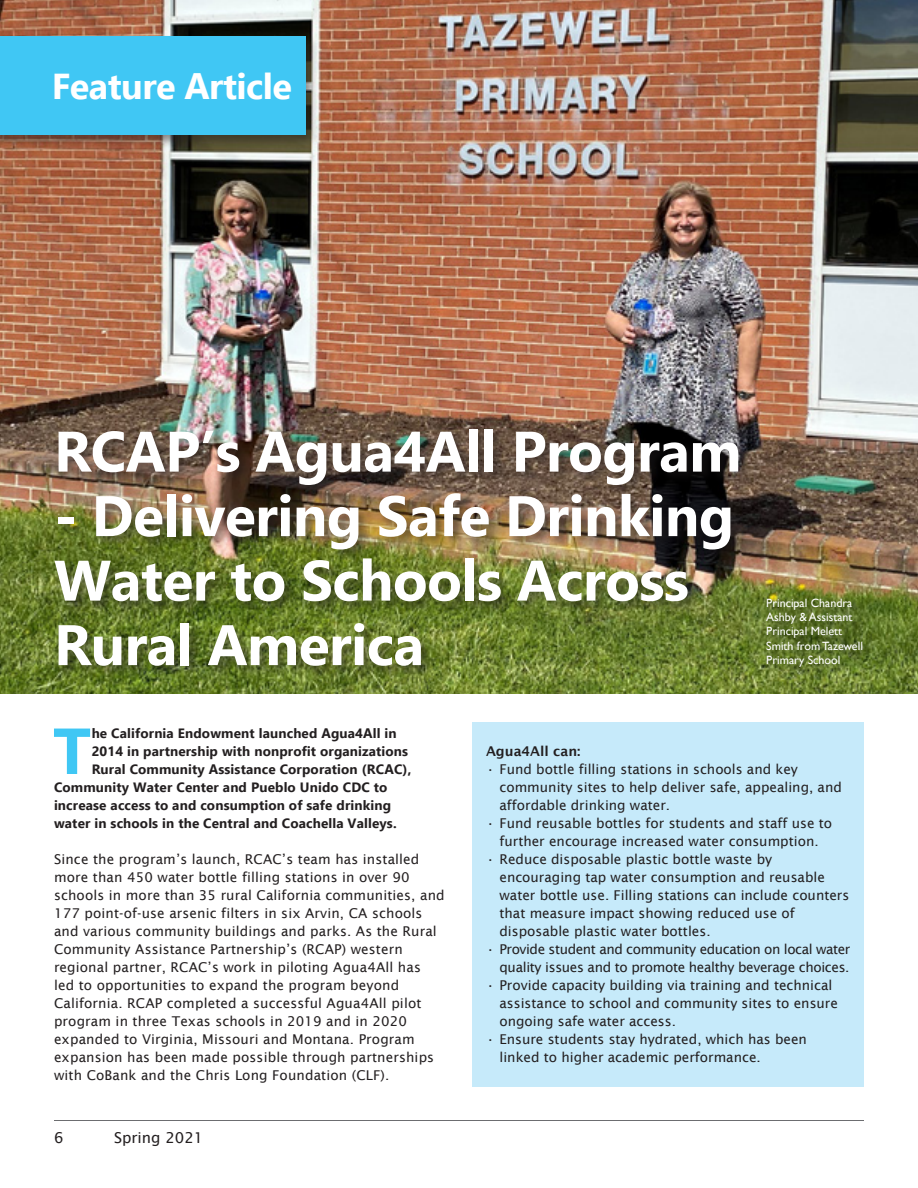
<style>
.page{position:relative;width:918px;height:1188px;background:#fff}
.page>*{position:absolute;margin:0;border:0;box-sizing:border-box;transform-origin:0 0}
.Feature1stParagraph{font:700 64.95px "Ebrima";color:#40c7f4}
.FeatureHeadline1{font:700 57px/64.5px "Ebrima";letter-spacing:-.01em;color:#fff}
.t1{font:700 36px "Ebrima";letter-spacing:-.015em;color:#fff}
.t2{font:15px "Lucida Sans";color:#231f20}
.Feature_Basic{font:13.5px/18px "Lucida Sans";color:#231f20}
.Feature1stParagraph-2{font:700 13.5px "Ebrima";letter-spacing:.01em;color:#231f20}
.Feature_Basic-2{font:13.5px/18px "Lucida Sans";letter-spacing:-.03em;color:#231f20;text-align:right}
.Feature_Basic-3{font:600 13.5px "Lucida Sans";color:#231f20}
.Feature_Caption{font:12px/14.4px "Gill Sans";color:#fff}
</style>
<div class="page">
<hr style="left:54px;top:1120px;width:810px;height:1px;background:#6c6d70">
<img style="left:0;top:0;width:918px;height:693px">
<div style="left:52px;top:426px;width:699px;height:252px;background:#231f20;opacity:.5"></div>
<div style="left:0;top:33px;width:319px;height:115px;background:#231f20;opacity:.5"></div>
<div style="left:0;top:37px;width:306px;height:98px;background:#40c7f4"></div>
<div style="left:472px;top:722px;width:392px;height:364px;background:#c6eafa"></div>
<div style="left:764px;top:596px;width:111px;height:83px;background:#231f20;opacity:.5"></div>
<p class="t1" style="left:52px;top:60px;width:242px">Feature Article</p>
<p class="FeatureHeadline1" style="left:54px;top:417px;width:689px">RCAP’s Agua4All Program</p>
<p class="FeatureHeadline1" style="left:54px;top:482px;width:682px">- Delivering Safe Drinking<br>Water to Schools Across<br>Rural America</p>
<p class="Feature_Caption" style="left:766px;top:596px;width:98px">Principal Chandra<br>Ashby &amp; Assistant<br>Principal Melett<br>Smith from Tazewell<br>Primary School</p>
<p class="Feature1stParagraph" style="left:53px;top:703px;width:40px">T</p>
<p class="Feature1stParagraph-2" style="left:92px;top:723px;width:306px">he California Endowment launched Agua4All in</p>
<p class="Feature1stParagraph-2" style="left:92px;top:741px;width:318px">2014 in partnership with nonprofit organizations</p>
<p class="Feature1stParagraph-2" style="left:92px;top:759px;width:321px">Rural Community Assistance Corporation (RCAC),</p>
<p class="Feature1stParagraph-2" style="left:54px;top:777px;width:335px">Community Water Center and Pueblo Unido CDC to</p>
<p class="Feature1stParagraph-2" style="left:54px;top:795px;width:339px">increase access to and consumption of safe drinking</p>
<p class="Feature1stParagraph-2" style="left:54px;top:813px;width:344px">water in schools in the Central and Coachella Valleys.</p>
<p class="Feature_Basic" style="left:54px;top:850px;width:392px">Since the program’s launch, RCAC’s team has installed more than 450 water bottle filling stations in over 90 schools in more than 35 rural California communities, and 177 point-of-use arsenic filters in six Arvin, CA schools and various community buildings and parks. As the Rural Community Assistance Partnership’s (RCAP) western regional partner, RCAC’s work in piloting Agua4All has<br>led to opportunities to expand the program beyond California. RCAP completed a successful Agua4All pilot program in three Texas schools in 2019 and in 2020 expanded to Virginia, Missouri and Montana. Program expansion has been made possible through partnerships with CoBank and the Chris Long Foundation (CLF).</p>
<p class="t2" style="left:54px;top:1129px;width:11px">6</p>
<p class="t2" style="left:114px;top:1129px;width:91px">Spring 2021</p>
<p class="Feature_Basic-3" style="left:486px;top:743px;width:96px">Agua4All can:</p>
<p class="Feature_Basic" style="left:500px;top:760px;width:344px;text-indent:-14px">• Fund bottle filling stations in schools and key community sites to help deliver safe, appealing, and affordable drinking water.</p>
<p class="Feature_Basic" style="left:486px;top:814px;width:348px;text-align:center">• Fund reusable bottles for students and staff use to further encourage increased water consumption.</p>
<p class="Feature_Basic" style="left:500px;top:850px;width:351px;text-indent:-14px">• Reduce disposable plastic bottle waste by encouraging tap water consumption and reusable water bottle use. Filling stations can include counters that measure impact showing reduced use of disposable plastic water bottles.</p>
<p class="Feature_Basic-2" style="left:486px;top:940px;width:366px">• Provide student and community education on local water quality issues and to promote healthy beverage choices.</p>
<p class="Feature_Basic" style="left:500px;top:976px;width:340px;text-indent:-14px">• Provide capacity building via training and technical assistance to school and community sites to ensure ongoing safe water access.</p>
<p class="Feature_Basic" style="left:500px;top:1030px;width:309px;text-indent:-14px">• Ensure students stay hydrated, which has been linked to higher academic performance.</p>
</div>
